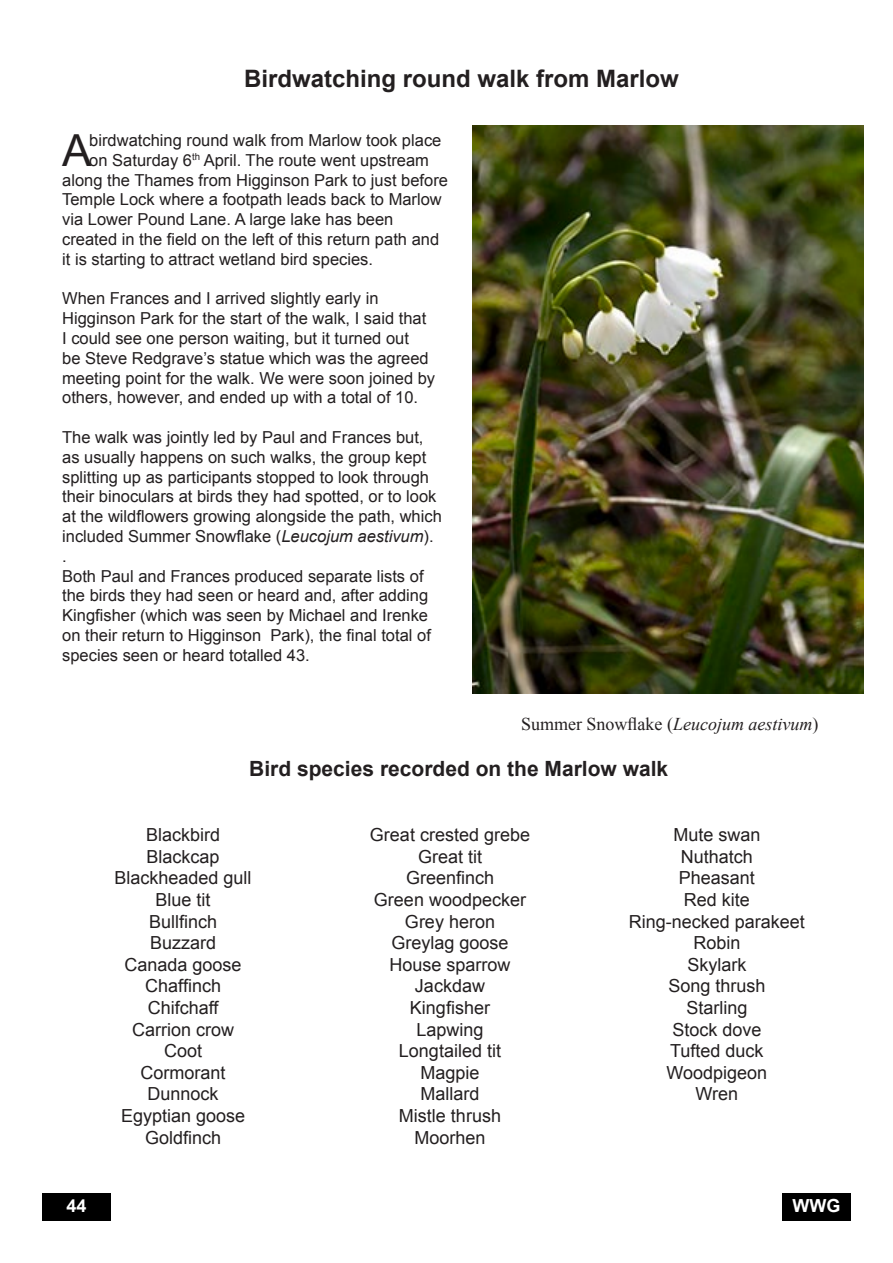
<style>
.page{position:relative;width:893px;height:1263px;background:#fff}
.page>*{position:absolute;margin:0;border:0;box-sizing:border-box;transform-origin:0 0}
.t1{font:44.1px "Arial";color:#231f20}
.t2{font:700 24px "Arial";color:#231f20}
.t3{font:700 21px "Arial";color:#231f20}
.t4{font:18px/21.6px "Arial";color:#231f20;text-align:center}
.t5{font:18px "Times New Roman";color:#231f20}
.t6{font:700 18px "Arial";color:#fff}
.t7{font:16.5px/19.8px "Arial";color:#231f20}
.s1{font-style:italic}
</style>
<div class="page">
<div style="left:782px;top:1193px;width:68px;height:27px;background:#000"></div>
<div style="left:43px;top:1193px;width:68px;height:27px;background:#000"></div>
<img style="left:472px;top:125px;width:391px;height:568px">
<h2 class="t2" style="left:244px;top:62px;width:436px">Birdwatching round walk from Marlow</h2>
<h1 class="t1" style="left:62px;top:121px;width:31px">A</h1>
<p class="t7" style="left:89px;top:130px;width:354px">birdwatching round walk from Marlow took place</p>
<p class="t7" style="left:89px;top:150px;width:341px">on Saturday 6<sup>th</sup> April. The route went upstream</p>
<p class="t7" style="left:62px;top:170px;width:387px">along the Thames from Higginson Park to just before</p>
<p class="t7" style="left:62px;top:190px;width:381px">Temple Lock where a footpath leads back to Marlow</p>
<p class="t7" style="left:62px;top:210px;width:333px">via Lower Pound Lane. A large lake has been</p>
<p class="t7" style="left:62px;top:229px;width:378px">created in the field on the left of this return path and</p>
<p class="t7" style="left:62px;top:249px;width:312px">it is starting to attract wetland bird species.</p>
<p class="t7" style="left:62px;top:289px;width:374px">When Frances and I arrived slightly early in Higginson Park for the start of the walk, I said that<br>I could see one person waiting, but it turned out<br>be Steve Redgrave’s statue which was the agreed meeting point for the walk. We were soon joined by others, however, and ended up with a total of 10.</p>
<p class="t7" style="left:62px;top:427px;width:381px">The walk was jointly led by Paul and Frances but, as usually happens on such walks, the group kept splitting up as participants stopped to look through their binoculars at birds they had spotted, or to look at the wildflowers growing alongside the path, which included Summer Snowflake (<span class="s1">Leucojum aestivum</span>). .<br>Both Paul and Frances produced separate lists of the birds they had seen or heard and, after adding Kingfisher (which was seen by Michael and Irenke on their return to Higginson Park), the final total of species seen or heard totalled 43.</p>
<p class="t5" style="left:521px;top:712px;width:299px">Summer Snowflake (<span class="s1">Leucojum aestivum</span>)</p>
<p class="t3" style="left:249px;top:755px;width:420px">Bird species recorded on the Marlow walk</p>
<p class="t4" style="left:115px;top:824px;width:139px">Blackbird<br>Blackcap<br>Blackheaded gull<br>Blue tit<br>Bullfinch<br>Buzzard<br>Canada goose<br>Chaffinch<br>Chifchaff<br>Carrion crow<br>Coot<br>Cormorant<br>Dunnock<br>Egyptian goose<br>Goldfinch</p>
<p class="t4" style="left:370px;top:824px;width:162px">Great crested grebe<br>Great tit<br>Greenfinch<br>Green woodpecker<br>Grey heron<br>Greylag goose<br>House sparrow<br>Jackdaw<br>Kingfisher<br>Lapwing<br>Longtailed tit<br>Magpie<br>Mallard<br>Mistle thrush<br>Moorhen</p>
<p class="t4" style="left:629px;top:824px;width:178px">Mute swan<br>Nuthatch<br>Pheasant<br>Red kite<br>Ring-necked parakeet<br>Robin<br>Skylark<br>Song thrush<br>Starling<br>Stock dove<br>Tufted duck<br>Woodpigeon<br>Wren</p>
<p class="t6" style="left:67px;top:1194px;width:22px">44</p>
<p class="t6" style="left:792px;top:1194px;width:49px">WWG</p>
</div>
